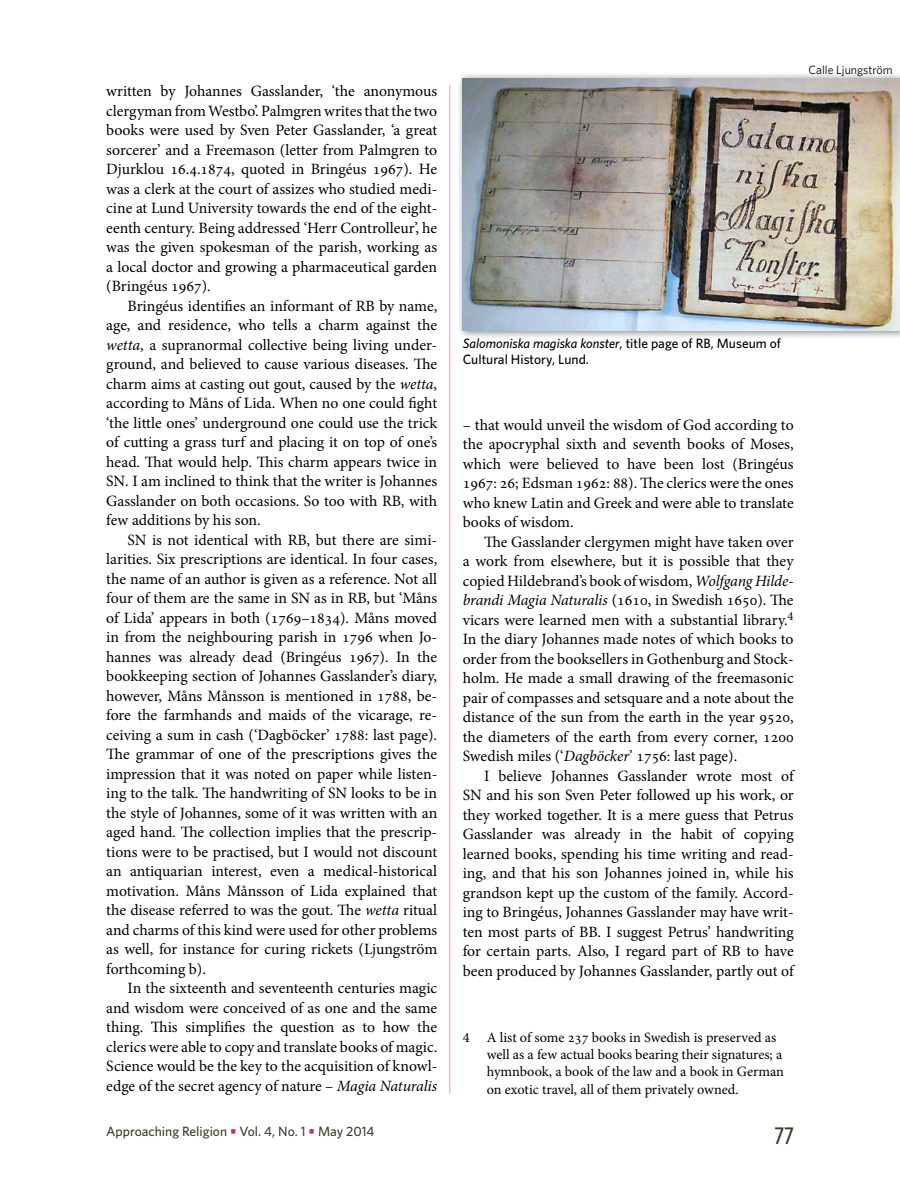
<style>
.page{position:relative;width:900px;height:1200px;background:#fff}
.page>*{position:absolute;margin:0;border:0;box-sizing:border-box;transform-origin:0 0}
.t1{font:500 24px "Whitney Condensed";color:#393e29}
.t2{font:15.75px/19.5px "Minion Pro";color:#000;text-align:justify}
.t3{font:14.25px/17.2px "Minion Pro";color:#000}
.t4{font:500 13.5px/16.5px "Whitney";color:#000}
.t5{font:500 13.5px "Whitney";color:#393e29}
.t6{font:12px "Whitney";color:#000}
.s1{font-style:italic}
.s2{font-weight:700;color:#c23272}
</style>
<div class="page">
<hr style="left:450px;top:85px;width:1px;height:1009px;background:#e69cba">
<div style="left:456px;top:71px;width:444px;height:269px;background:#000;opacity:.5"></div>
<img style="left:463px;top:78px;width:437px;height:252px">
<p class="t2" style="left:106px;top:82px;width:332px">written by Johannes Gasslander, ‘the anonymous clergyman from Westbo’. Palmgren writes that the two books were used by Sven Peter Gasslander, ‘a great sorcerer’ and a Freemason (letter from Palmgren to Djurklou 16.4.1874, quoted in Bringéus 1967). He was a clerk at the court of assizes who studied medi&shy;cine at Lund University towards the end of the eight&shy;eenth century. Being addressed ‘Herr Controlleur’, he was the given spokesman of the parish, working as a local doctor and growing a pharmaceutical garden (Bringéus 1967).</p>
<p class="t2" style="left:106px;top:296px;width:333px;text-indent:21px">Bringéus identifies an informant of RB by name, age, and residence, who tells a charm against the <span class="s1">wetta</span>, a supranormal collective being living under&shy;ground, and believed to cause various diseases. The charm aims at casting out gout, caused by the <span class="s1">wetta</span>, according to Måns of Lida. When no one could fight ‘the little ones’ underground one could use the trick of cutting a grass turf and placing it on top of one’s head. That would help. This charm appears twice in SN. I am inclined to think that the writer is Johannes Gasslander on both occasions. So too with RB, with few additions by his son.</p>
<p class="t2" style="left:106px;top:530px;width:332px;text-indent:21px">SN is not identical with RB, but there are simi&shy;larities. Six prescriptions are identical. In four cases, the name of an author is given as a reference. Not all four of them are the same in SN as in RB, but ‘Måns of Lida’ appears in both (1769–1834). Måns moved in from the neighbouring parish in 1796 when Jo&shy;hannes was already dead (Bringéus 1967). In the bookkeeping section of Johannes Gasslander’s diary, however, Måns Månsson is mentioned in 1788, be&shy;fore the farmhands and maids of the vicarage, re&shy;ceiving a sum in cash (‘Dagböcker’ 1788: last page).<br>The grammar of one of the prescriptions gives the impression that it was noted on paper while listen&shy;ing to the talk. The handwriting of SN looks to be in the style of Johannes, some of it was written with an aged hand. The collection implies that the prescrip&shy;tions were to be practised, but I would not discount an antiquarian interest, even a medical-historical motivation. Måns Månsson of Lida explained that the disease referred to was the gout. The <span class="s1">wetta</span> ritual and charms of this kind were used for other problems as well, for instance for curing rickets (Ljungström forthcoming b).</p>
<p class="t2" style="left:106px;top:979px;width:332px;text-indent:21px">In the sixteenth and seventeenth centuries magic and wisdom were conceived of as one and the same thing. This simplifies the question as to how the clerics were able to copy and translate books of magic.<br>Science would be the key to the acquisition of knowl&shy;edge of the secret agency of nature – <span class="s1">Magia Naturalis</span></p>
<p class="t5" style="left:106px;top:1122px;width:270px">Approaching Religion <span class="s2">•</span> Vol. 4, No. 1 <span class="s2">•</span> May 2014</p>
<p class="t6" style="left:809px;top:62px;width:85px">Calle Ljungström</p>
<p class="t4" style="left:463px;top:335px;width:320px"><span class="s1">Salomoniska magiska konster</span>, title page of RB, Museum of<br>Cultural History, Lund.</p>
<p class="t2" style="left:463px;top:415px;width:332px">– that would unveil the wisdom of God according to the apocryphal sixth and seventh books of Moses, which were believed to have been lost (Bringéus 1967: 26; Edsman 1962: 88). The clerics were the ones who knew Latin and Greek and were able to translate books of wisdom.</p>
<p class="t2" style="left:463px;top:532px;width:332px;text-indent:21px">The Gasslander clergymen might have taken over a work from elsewhere, but it is possible that they copied Hildebrand’s book of wisdom, <span class="s1">Wolfgang Hilde&shy;brandi Magia Naturalis</span> (1610, in Swedish 1650). The vicars were learned men with a substantial library.<sup>4<br></sup>In the diary Johannes made notes of which books to order from the booksellers in Gothenburg and Stock&shy;holm. He made a small drawing of the freemasonic pair of compasses and setsquare and a note about the distance of the sun from the earth in the year 9520, the diameters of the earth from every corner, 1200<br>Swedish miles (‘<span class="s1">Dagböcker</span>’ 1756: last page).</p>
<p class="t2" style="left:463px;top:766px;width:333px;text-indent:21px">I believe Johannes Gasslander wrote most of SN and his son Sven Peter followed up his work, or they worked together. It is a mere guess that Petrus Gasslander was already in the habit of copying learned books, spending his time writing and read&shy;ing, and that his son Johannes joined in, while his grandson kept up the custom of the family. Accord&shy;ing to Bringéus, Johannes Gasslander may have writ&shy;ten most parts of BB. I suggest Petrus’ handwriting for certain parts. Also, I regard part of RB to have been produced by Johannes Gasslander, partly out of</p>
<p class="t3" style="left:487px;top:1029px;width:299px;text-indent:-24px">4 A list of some 237 books in Swedish is preserved as well as a few actual books bearing their signatures; a hymnbook, a book of the law and a book in German on exotic travel, all of them privately owned.</p>
<h1 class="t1" style="left:775px;top:1121px;width:21px">77</h1>
</div>
